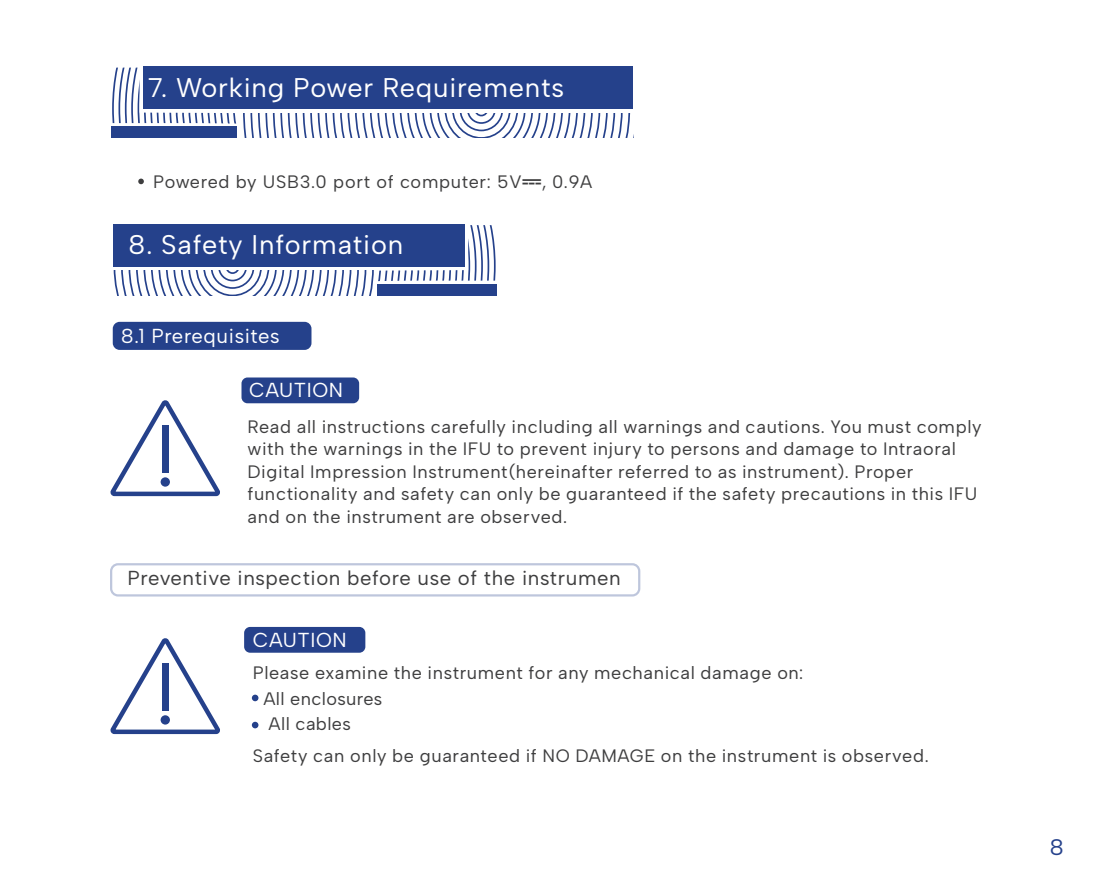
<style>
.page{position:relative;width:1117px;height:893px;background:#fff}
.page>*{position:absolute;margin:0;border:0;box-sizing:border-box;transform-origin:0 0}
.t1{font:27px "Albert Sans";letter-spacing:.03em;color:#fff}
.t2{font:22.5px "Albert Sans";color:#25418b}
.t3{font:20.25px "Albert Sans";letter-spacing:.03em;color:#3e3e3f}
.t4{font:20.25px "Albert Sans";letter-spacing:.03em;color:#fff}
.t5{font:18px/22.5px "Albert Sans";letter-spacing:.035em;color:#3e3e3f}
.s1{font-family:"ST Heiti SC";font-weight:300}
</style>
<div class="page">
<div style="left:113px;top:224px;width:351px;height:42px;background:#25418b"></div>
<svg style="left:113px;top:225px;width:383px;height:70px"></svg>
<div style="left:377px;top:284px;width:119px;height:11px;background:#25418b"></div>
<div style="left:113px;top:322px;width:198px;height:28px;background:#25418b;border-radius:7px"></div>
<svg style="left:110px;top:400px;width:110px;height:97px"></svg>
<div style="left:162px;top:425px;width:7px;height:48px;background:#25418b"></div>
<div style="left:160px;top:477px;width:10px;height:10px;background:#25418b;border-radius:50%"></div>
<div style="left:241px;top:377px;width:118px;height:26px;background:#25418b;border-radius:6px"></div>
<svg style="left:110px;top:638px;width:110px;height:97px"></svg>
<div style="left:162px;top:663px;width:7px;height:48px;background:#25418b"></div>
<div style="left:160px;top:715px;width:10px;height:10px;background:#25418b;border-radius:50%"></div>
<div style="left:110px;top:563px;width:530px;height:33px;border:2px solid #25418b;border-radius:7px"></div>
<div style="left:143px;top:67px;width:490px;height:42px;background:#25418b"></div>
<svg style="left:243px;top:113px;width:388px;height:25px"></svg>
<svg style="left:112px;top:68px;width:125px;height:56px"></svg>
<div style="left:111px;top:126px;width:126px;height:12px;background:#25418b"></div>
<svg style="left:138px;top:179px;width:6px;height:5px"></svg>
<div style="left:244px;top:627px;width:121px;height:26px;background:#25418b;border-radius:6px"></div>
<svg style="left:252px;top:695px;width:6px;height:6px"></svg>
<svg style="left:252px;top:722px;width:6px;height:6px"></svg>
<h1 class="t1" style="left:148px;top:70px;width:417px">7. Working Power Requirements</h1>
<p class="t5" style="left:153px;top:170px;width:440px">Powered by USB3.0 port of computer: 5V<span class="s1">⎓</span>, 0.9A</p>
<h1 class="t1" style="left:128px;top:228px;width:276px">8. Safety Information</h1>
<p class="t4" style="left:121px;top:323px;width:160px">8.1 Prerequisites</p>
<p class="t4" style="left:249px;top:377px;width:95px">CAUTION</p>
<p class="t5" style="left:247px;top:415px;width:735px">Read all instructions carefully including all warnings and cautions. You must comply with the warnings in the IFU to prevent injury to persons and damage to Intraoral Digital Impression Instrument(hereinafter referred to as instrument). Proper functionality and safety can only be guaranteed if the safety precautions in this IFU and on the instrument are observed.</p>
<p class="t3" style="left:127px;top:566px;width:494px">Preventive inspection before use of the instrumen</p>
<p class="t4" style="left:253px;top:628px;width:95px">CAUTION</p>
<p class="t5" style="left:263px;top:660px;width:541px;line-height:25.4px;text-indent:-10px">Please examine the instrument for any mechanical damage on:<br>All enclosures<br>All cables</p>
<p class="t5" style="left:253px;top:745px;width:677px">Safety can only be guaranteed if NO DAMAGE on the instrument is observed.</p>
<p class="t2" style="left:1049px;top:833px;width:16px">8</p>
</div>
